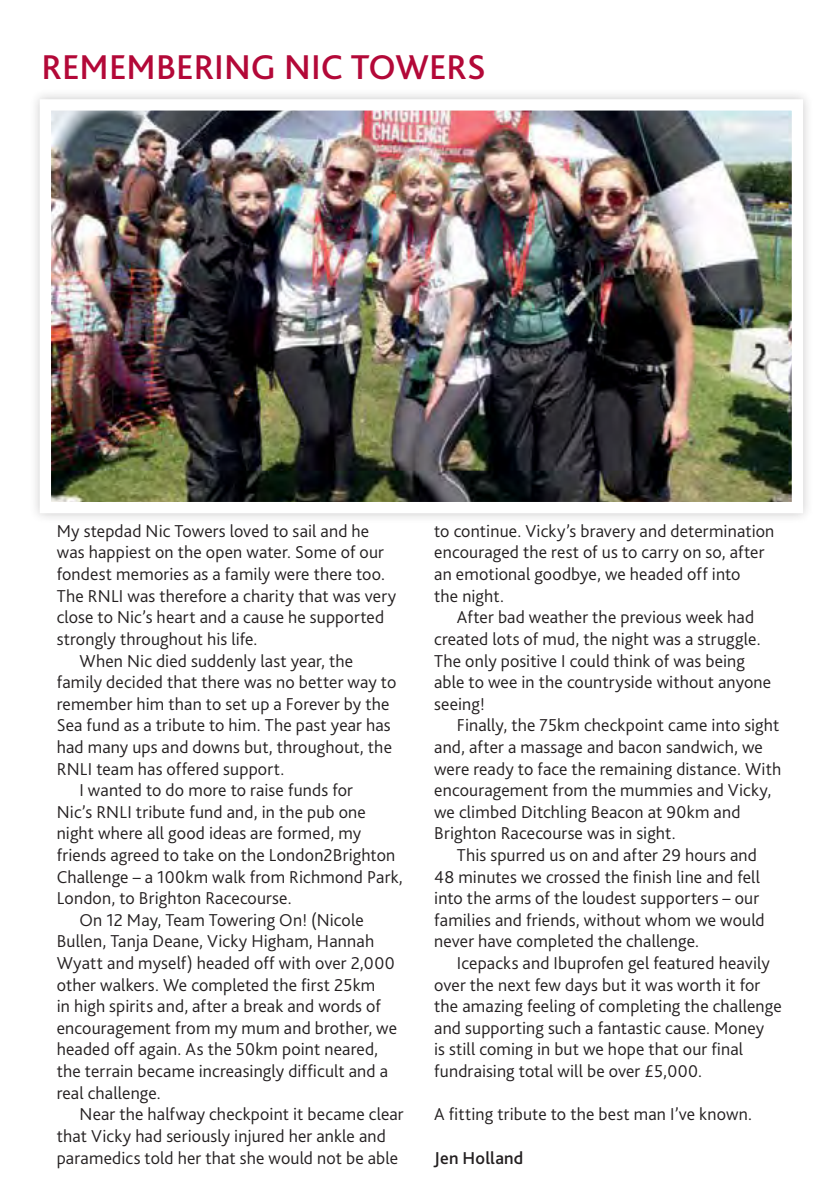
<style>
.page{position:relative;width:840px;height:1191px;background:#fff}
.page>*{position:absolute;margin:0;border:0;box-sizing:border-box;transform-origin:0 0}
.t1{font:500 36px "Bliss 2";color:#b30838}
.t2{font:300 18px/21.6px "Bliss 2";letter-spacing:.01em;color:#231f20}
.t3{font:500 18px "Bliss 2";letter-spacing:.01em;color:#231f20}
</style>
<div class="page">
<div style="left:29px;top:88px;width:784px;height:436px;background:#231f20;opacity:.24"></div>
<img style="left:52px;top:111px;width:738px;height:390px">
<h1 class="t1" style="left:42px;top:45px;width:445px">REMEMBERING NIC TOWERS</h1>
<p class="t2" style="left:57px;top:520px;width:314px">My stepdad Nic Towers loved to sail and he</p>
<p class="t2" style="left:57px;top:541px;width:328px">was happiest on the open water. Some of our</p>
<p class="t2" style="left:57px;top:563px;width:329px">fondest memories as a family were there too.</p>
<p class="t2" style="left:57px;top:585px;width:341px">The RNLI was therefore a charity that was very</p>
<p class="t2" style="left:57px;top:606px;width:329px">close to Nic’s heart and a cause he supported</p>
<p class="t2" style="left:57px;top:628px;width:202px">strongly throughout his life.</p>
<p class="t2" style="left:79px;top:649px;width:275px">When Nic died suddenly last year, the</p>
<p class="t2" style="left:57px;top:671px;width:341px">family decided that there was no better way to</p>
<p class="t2" style="left:57px;top:693px;width:334px">remember him than to set up a Forever by the</p>
<p class="t2" style="left:57px;top:714px;width:335px">Sea fund as a tribute to him. The past year has</p>
<p class="t2" style="left:57px;top:736px;width:336px">had many ups and downs but, throughout, the</p>
<p class="t2" style="left:57px;top:757px;width:229px">RNLI team has offered support.</p>
<p class="t2" style="left:79px;top:779px;width:275px">I wanted to do more to raise funds for</p>
<p class="t2" style="left:57px;top:801px;width:310px">Nic’s RNLI tribute fund and, in the pub one</p>
<p class="t2" style="left:57px;top:822px;width:306px">night where all good ideas are formed, my</p>
<p class="t2" style="left:57px;top:844px;width:340px">friends agreed to take on the London2Brighton</p>
<p class="t2" style="left:57px;top:865px;width:347px">Challenge – a 100km walk from Richmond Park,</p>
<p class="t2" style="left:57px;top:887px;width:236px">London, to Brighton Racecourse.</p>
<p class="t2" style="left:79px;top:909px;width:285px">On 12 May, Team Towering On! (Nicole</p>
<p class="t2" style="left:57px;top:930px;width:319px">Bullen, Tanja Deane, Vicky Higham, Hannah</p>
<p class="t2" style="left:57px;top:952px;width:339px">Wyatt and myself) headed off with over 2,000</p>
<p class="t2" style="left:57px;top:973px;width:320px">other walkers. We completed the first 25km</p>
<p class="t2" style="left:57px;top:995px;width:325px">in high spirits and, after a break and words of</p>
<p class="t2" style="left:57px;top:1017px;width:341px">encouragement from my mum and brother, we</p>
<p class="t2" style="left:57px;top:1038px;width:323px">headed off again. As the 50km point neared,</p>
<p class="t2" style="left:57px;top:1060px;width:332px">the terrain became increasingly difficult and a</p>
<p class="t2" style="left:57px;top:1081px;width:105px">real challenge.</p>
<p class="t2" style="left:79px;top:1103px;width:325px">Near the halfway checkpoint it became clear</p>
<p class="t2" style="left:57px;top:1125px;width:330px">that Vicky had seriously injured her ankle and</p>
<p class="t2" style="left:57px;top:1146px;width:342px">paramedics told her that she would not be able</p>
<p class="t2" style="left:434px;top:520px;width:341px">to continue. Vicky’s bravery and determination encouraged the rest of us to carry on so, after an emotional goodbye, we headed off into<br>the night.</p>
<p class="t2" style="left:434px;top:606px;width:338px;text-indent:23px">After bad weather the previous week had created lots of mud, the night was a struggle.<br>The only positive I could think of was being able to wee in the countryside without anyone seeing!</p>
<p class="t2" style="left:434px;top:714px;width:348px;text-indent:23px">Finally, the 75km checkpoint came into sight and, after a massage and bacon sandwich, we were ready to face the remaining distance. With encouragement from the mummies and Vicky, we climbed Ditchling Beacon at 90km and Brighton Racecourse was in sight.</p>
<p class="t2" style="left:434px;top:844px;width:332px;text-indent:23px">This spurred us on and after 29 hours and 48 minutes we crossed the finish line and fell into the arms of the loudest supporters – our families and friends, without whom we would never have completed the challenge.</p>
<p class="t2" style="left:434px;top:952px;width:349px;text-indent:23px">Icepacks and Ibuprofen gel featured heavily over the next few days but it was worth it for the amazing feeling of completing the challenge and supporting such a fantastic cause. Money<br>is still coming in but we hope that our final fundraising total will be over £5,000.</p>
<p class="t2" style="left:434px;top:1103px;width:319px">A fitting tribute to the best man I’ve known.</p>
<p class="t3" style="left:434px;top:1146px;width:91px">Jen Holland</p>
</div>
